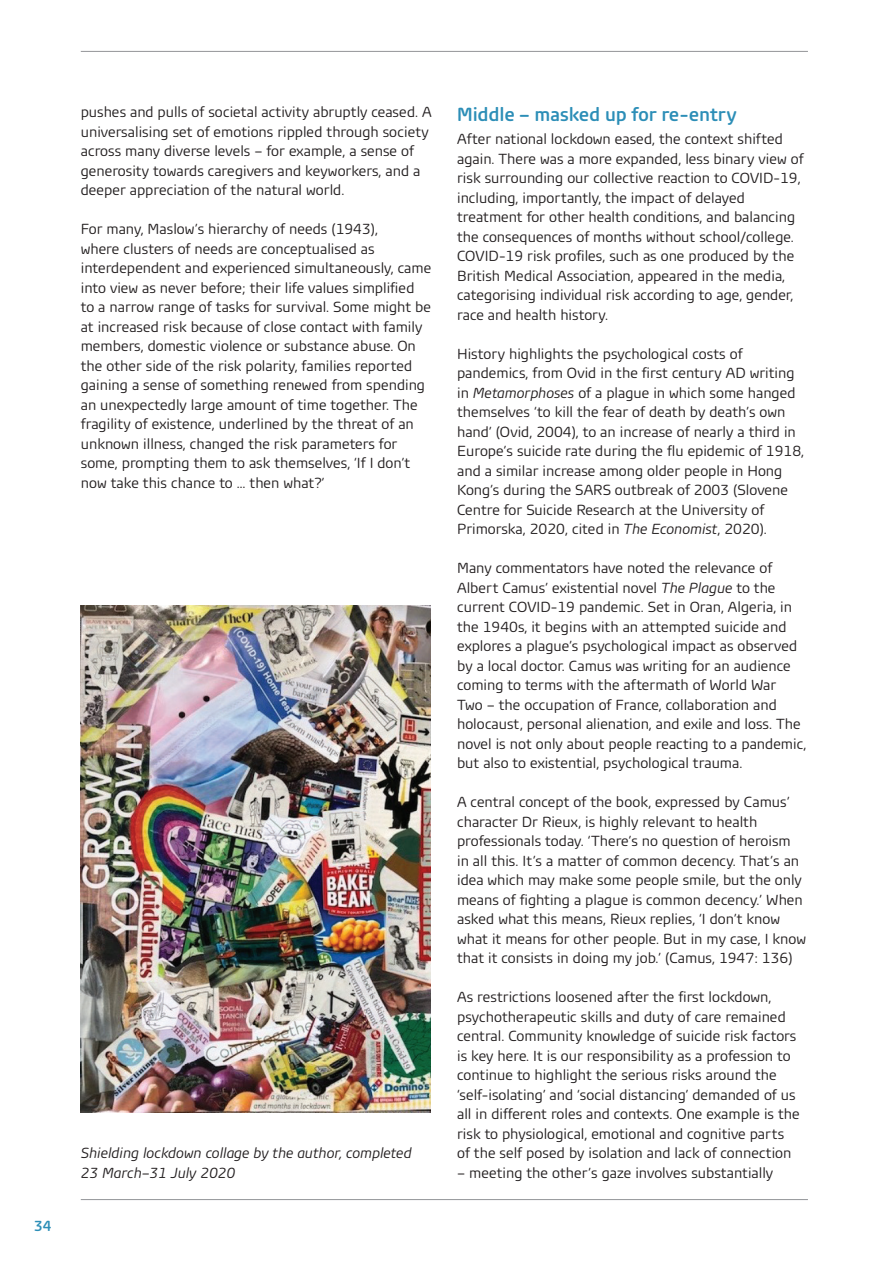
<style>
.page{position:relative;width:893px;height:1263px;background:#fff}
.page>*{position:absolute;margin:0;border:0;box-sizing:border-box;transform-origin:0 0}
.t1{font:700 19.5px "Insightprint";color:#2c8eb7}
.t2{font:15px/19.5px "Insightprint";color:#231f20}
.t3{font:italic 15px/19.5px "Insightprint";color:#231f20}
.t4{font:700 15px "Insightprint";color:#2c8eb7}
.s1{font-style:italic}
</style>
<div class="page">
<hr style="left:81px;top:1199px;width:727px;height:1px;background:#939598">
<hr style="left:81px;top:51px;width:727px;height:1px;background:#939598">
<img style="left:81px;top:606px;width:350px;height:507px">
<p class="t4" style="left:34px;top:1217px;width:19px">34</p>
<p class="t2" style="left:81px;top:102px;width:352px">pushes and pulls of societal activity abruptly ceased. A universalising set of emotions rippled through society across many diverse levels – for example, a sense of generosity towards caregivers and keyworkers, and a deeper appreciation of the natural world.</p>
<p class="t2" style="left:81px;top:219px;width:352px">For many, Maslow’s hierarchy of needs (1943),<br>where clusters of needs are conceptualised as interdependent and experienced simultaneously, came into view as never before; their life values simplified to a narrow range of tasks for survival. Some might be at increased risk because of close contact with family members, domestic violence or substance abuse. On the other side of the risk polarity, families reported gaining a sense of something renewed from spending an unexpectedly large amount of time together. The fragility of existence, underlined by the threat of an unknown illness, changed the risk parameters for some, prompting them to ask themselves, ‘If I don’t now take this chance to … then what?’</p>
<p class="t3" style="left:81px;top:1143px;width:332px">Shielding lockdown collage by the author, completed<br>23 March–31 July 2020</p>
<h1 class="t1" style="left:457px;top:102px;width:281px">Middle – masked up for re-entry</h1>
<p class="t2" style="left:457px;top:129px;width:348px">After national lockdown eased, the context shifted again. There was a more expanded, less binary view of risk surrounding our collective reaction to COVID-19, including, importantly, the impact of delayed treatment for other health conditions, and balancing the consequences of months without school/college.<br>COVID-19 risk profiles, such as one produced by the British Medical Association, appeared in the media, categorising individual risk according to age, gender, race and health history.</p>
<p class="t2" style="left:457px;top:344px;width:348px">History highlights the psychological costs of pandemics, from Ovid in the first century AD writing in <span class="s1">Metamorphoses</span> of a plague in which some hanged themselves ‘to kill the fear of death by death’s own hand’ (Ovid, 2004), to an increase of nearly a third in Europe’s suicide rate during the flu epidemic of 1918, and a similar increase among older people in Hong Kong’s during the SARS outbreak of 2003 (Slovene Centre for Suicide Research at the University of Primorska, 2020, cited in <span class="s1">The Economist</span>, 2020).</p>
<p class="t2" style="left:457px;top:558px;width:351px">Many commentators have noted the relevance of Albert Camus’ existential novel <span class="s1">The Plague</span> to the current COVID-19 pandemic. Set in Oran, Algeria, in the 1940s, it begins with an attempted suicide and explores a plague’s psychological impact as observed by a local doctor. Camus was writing for an audience coming to terms with the aftermath of World War<br>Two – the occupation of France, collaboration and holocaust, personal alienation, and exile and loss. The novel is not only about people reacting to a pandemic, but also to existential, psychological trauma.</p>
<p class="t2" style="left:457px;top:792px;width:351px">A central concept of the book, expressed by Camus’ character Dr Rieux, is highly relevant to health professionals today. ‘There’s no question of heroism in all this. It’s a matter of common decency. That’s an idea which may make some people smile, but the only means of fighting a plague is common decency.’ When asked what this means, Rieux replies, ‘I don’t know what it means for other people. But in my case, I know that it consists in doing my job.’ (Camus, 1947: 136)</p>
<p class="t2" style="left:457px;top:987px;width:344px">As restrictions loosened after the first lockdown, psychotherapeutic skills and duty of care remained central. Community knowledge of suicide risk factors is key here. It is our responsibility as a profession to continue to highlight the serious risks around the ‘self-isolating’ and ‘social distancing’ demanded of us all in different roles and contexts. One example is the risk to physiological, emotional and cognitive parts of the self posed by isolation and lack of connection</p>
<p class="t2" style="left:457px;top:1163px;width:318px">– meeting the other’s gaze involves substantially</p>
</div>
